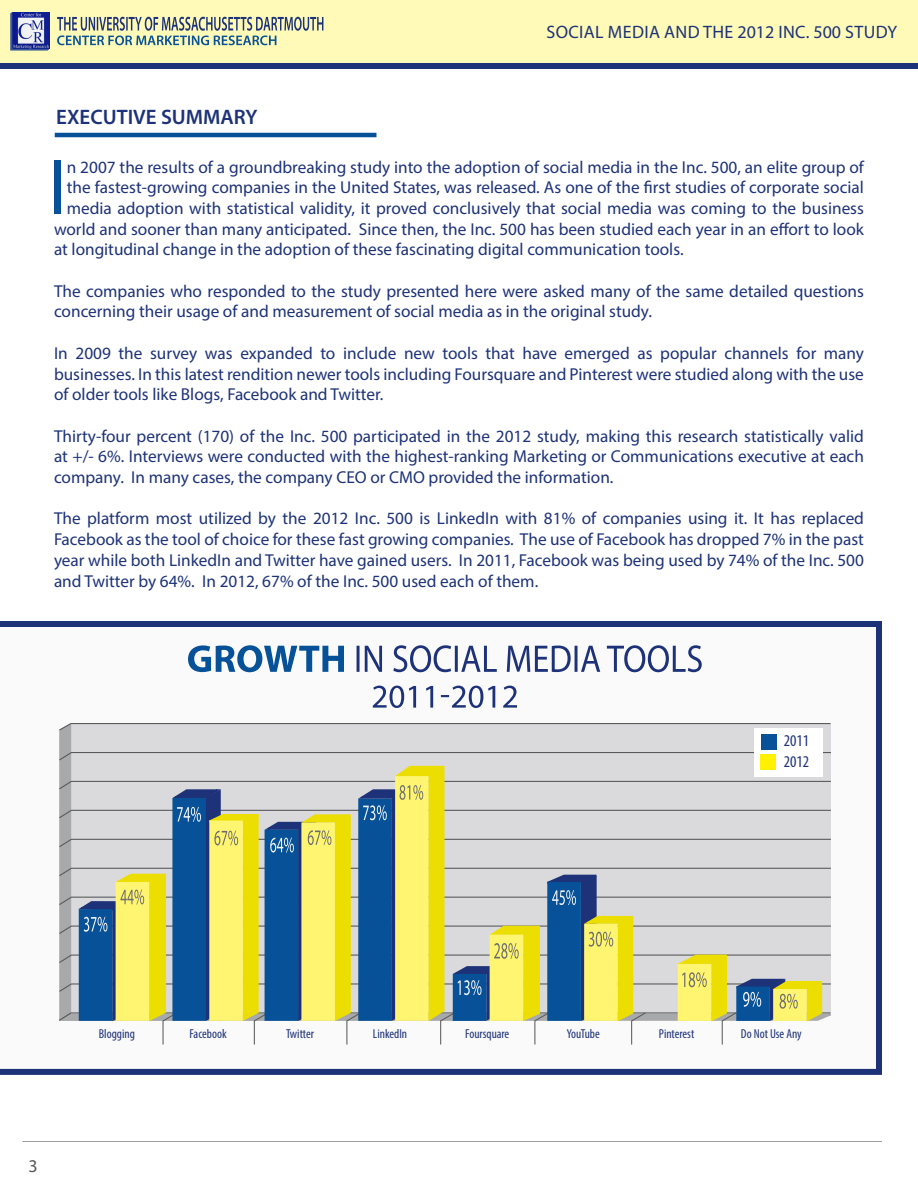
<style>
.page{position:relative;width:918px;height:1188px;background:#fff}
.page>*{position:absolute;margin:0;border:0;box-sizing:border-box;transform-origin:0 0}
.t1{font:78.6px "Myriad Pro";color:#065198}
.t2{font:600 21px "Myriad Pro";color:#1d3278}
.t3{font:18px "Myriad Pro";letter-spacing:.02em;color:#1d3278}
.t4{font:18px "Myriad Pro";color:#57585a}
.t5{font:17.25px/20.7px "Myriad Pro";color:#1d3278;text-align:justify}
.t6{font:condensed 16.5px "Myriad Pro";color:#1d3278}
.t7{font:condensed 13.05px "Myriad Pro";color:#1d3278}
.t8{font:condensed 13.05px "Myriad Pro";letter-spacing:-.02em;color:#1d3278}
</style>
<div class="page">
<svg style="left:0;top:621px;width:882px;height:454px"></svg>
<div style="left:0;top:0;width:918px;height:63px;background:#fffab7"></div>
<svg style="left:57px;top:17px;width:266px;height:28px"></svg>
<svg style="left:10px;top:12px;width:40px;height:39px"></svg>
<div style="left:0;top:63px;width:918px;height:6px;background:#1d3278"></div>
<hr style="left:22px;top:1141px;width:860px;height:1px;background:#9b9da0">
<hr style="left:55px;top:133px;width:321px;height:4px;background:#065198">
<svg style="left:58px;top:722px;width:774px;height:324px"></svg>
<div style="left:754px;top:728px;width:69px;height:48px;background:#fff"></div>
<div style="left:761px;top:734px;width:15px;height:15px;background:#065198"></div>
<div style="left:760px;top:755px;width:16px;height:15px;background:#fff101"></div>
<svg style="left:188px;top:645px;width:156px;height:27px"></svg>
<svg style="left:357px;top:645px;width:345px;height:27px"></svg>
<svg style="left:373px;top:686px;width:144px;height:22px"></svg>
<p class="t2" style="left:56px;top:103px;width:203px">EXECUTIVE SUMMARY</p>
<p class="t3" style="left:546px;top:21px;width:352px">SOCIAL MEDIA AND THE 2012 INC. 500 STUDY</p>
<p class="t1" style="left:48px;top:139px;width:20px">I</p>
<p class="t5" style="left:67px;top:156px;width:799px">n 2007 the results of a groundbreaking study into the adoption of social media in the Inc. 500, an elite group of</p>
<p class="t5" style="left:67px;top:177px;width:799px">the fastest-growing companies in the United States, was released. As one of the first studies of corporate social</p>
<p class="t5" style="left:67px;top:198px;width:799px">media adoption with statistical validity, it proved conclusively that social media was coming to the business</p>
<p class="t5" style="left:54px;top:218px;width:811px">world and sooner than many anticipated. Since then, the Inc. 500 has been studied each year in an effort to look</p>
<p class="t5" style="left:54px;top:239px;width:631px">at longitudinal change in the adoption of these fascinating digital communication tools.</p>
<p class="t5" style="left:54px;top:280px;width:812px">The companies who responded to the study presented here were asked many of the same detailed questions</p>
<p class="t5" style="left:54px;top:301px;width:600px">concerning their usage of and measurement of social media as in the original study.</p>
<p class="t5" style="left:54px;top:342px;width:812px">In 2009 the survey was expanded to include new tools that have emerged as popular channels for many</p>
<p class="t5" style="left:54px;top:363px;width:811px">businesses. In this latest rendition newer tools including Foursquare and Pinterest were studied along with the use of older tools like Blogs, Facebook and Twitter.</p>
<p class="t5" style="left:54px;top:425px;width:811px">Thirty-four percent (170) of the Inc. 500 participated in the 2012 study, making this research statistically valid at +/- 6%. Interviews were conducted with the highest-ranking Marketing or Communications executive at each company. In many cases, the company CEO or CMO provided the information.</p>
<p class="t5" style="left:54px;top:508px;width:812px">The platform most utilized by the 2012 Inc. 500 is LinkedIn with 81% of companies using it. It has replaced</p>
<p class="t5" style="left:54px;top:529px;width:811px">Facebook as the tool of choice for these fast growing companies. The use of Facebook has dropped 7% in the past year while both LinkedIn and Twitter have gained users. In 2011, Facebook was being used by 74% of the Inc. 500 and Twitter by 64%. In 2012, 67% of the Inc. 500 used each of them.</p>
<p class="t6" style="left:784px;top:731px;width:27px">2011</p>
<p class="t6" style="left:784px;top:752px;width:27px">2012</p>
<p class="t4" style="left:28px;top:1155px;width:11px">3</p>
<p class="t7" style="left:99px;top:1026px;width:38px">Blogging</p>
<p class="t7" style="left:190px;top:1026px;width:38px">Facebook</p>
<p class="t7" style="left:286px;top:1026px;width:30px">Twitter</p>
<p class="t7" style="left:373px;top:1026px;width:36px">LinkedIn</p>
<p class="t7" style="left:465px;top:1026px;width:46px">Foursquare</p>
<p class="t8" style="left:567px;top:1026px;width:34px">YouTube</p>
<p class="t7" style="left:659px;top:1026px;width:37px">Pinterest</p>
<p class="t7" style="left:741px;top:1026px;width:62px">Do Not Use Any</p>
</div>
